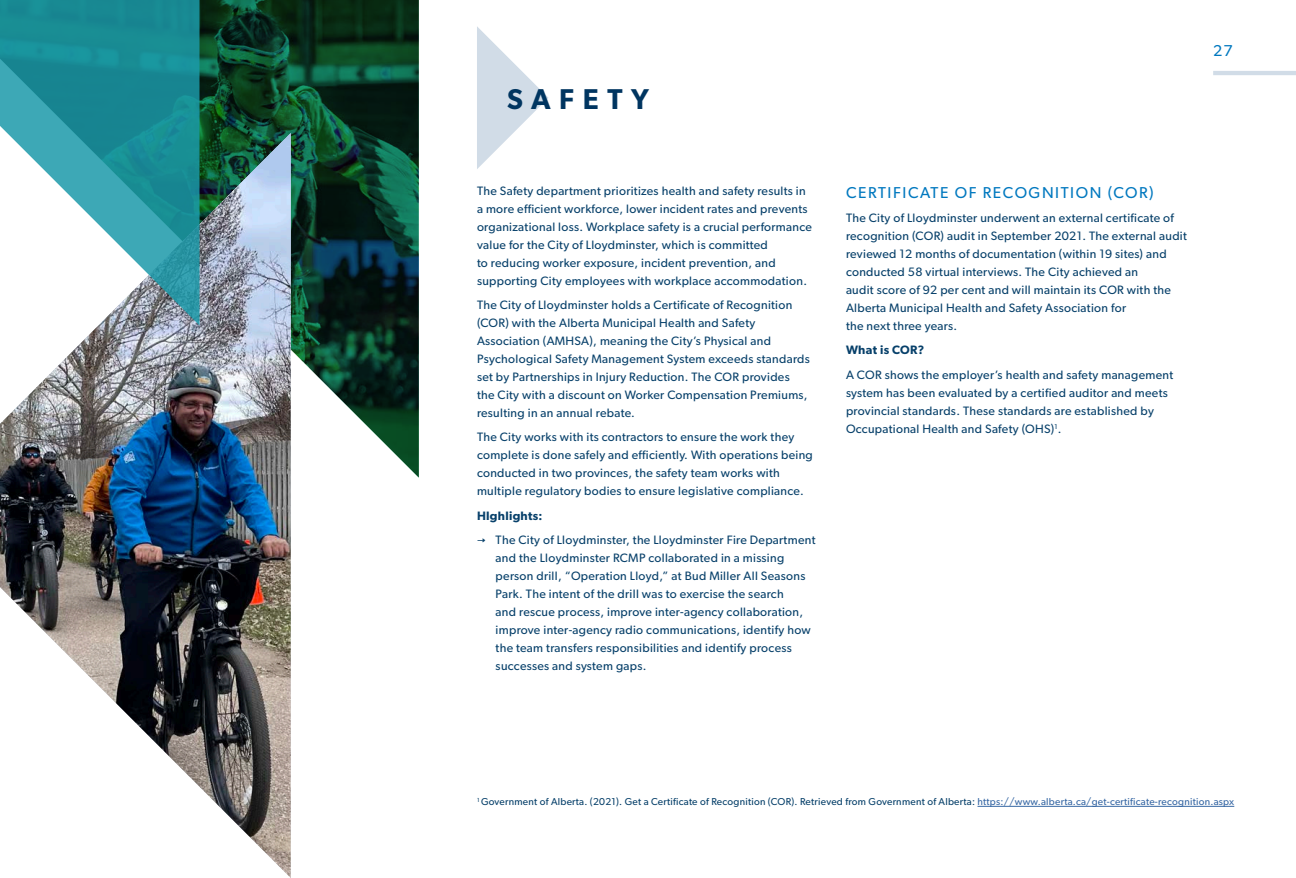
<style>
.page{position:relative;width:1296px;height:878px;background:#fff}
.page>*{position:absolute;margin:0;border:0;box-sizing:border-box;transform-origin:0 0}
.t1{font:600 28.65px "Gibson";letter-spacing:.3em;color:#003560}
.t2{font:15.75px "Gibson";letter-spacing:.1em;color:#0078bf}
.t3{font:12.15px/18px "Gibson";letter-spacing:.025em;color:#07406a}
.t4{font:600 12.15px "Gibson";letter-spacing:.025em;color:#07406a}
.t5{font:10.05px "Gibson";letter-spacing:.025em;color:#07406a}
.s1{font-family:"Baloo 2"}
.s2{color:#3667a4}
</style>
<div class="page">
<svg style="left:477px;top:26px;width:71px;height:143px"></svg>
<hr style="left:1213px;top:71px;width:83px;height:4px;background:#d1dce7">
<img style="left:200px;top:0;width:219px;height:477px">
<img style="left:0;top:133px;width:291px;height:745px">
<svg style="left:0;top:0;width:200px;height:325px"></svg>
<hr style="left:978px;top:806px;width:256px;height:1px;background:#3667a4">
<p class="t1" style="left:507px;top:82px;width:143px">SAFETY</p>
<p class="t3" style="left:477px;top:181px;width:337px">The Safety department prioritizes health and safety results in a more efficient workforce, lower incident rates and prevents organizational loss. Workplace safety is a crucial performance value for the City of Lloydminster, which is committed<br>to reducing worker exposure, incident prevention, and supporting City employees with workplace accommodation.</p>
<p class="t3" style="left:477px;top:296px;width:334px">The City of Lloydminster holds a Certificate of Recognition (COR) with the Alberta Municipal Health and Safety Association (AMHSA), meaning the City’s Physical and Psychological Safety Management System exceeds standards set by Partnerships in Injury Reduction. The COR provides the City with a discount on Worker Compensation Premiums, resulting in an annual rebate.</p>
<p class="t3" style="left:477px;top:428px;width:337px">The City works with its contractors to ensure the work they complete is done safely and efficiently. With operations being conducted in two provinces, the safety team works with multiple regulatory bodies to ensure legislative compliance.</p>
<p class="t4" style="left:477px;top:508px;width:67px">HIghlights:</p>
<p class="t3" style="left:496px;top:530px;width:321px;text-indent:-19px"><span class="s1">→</span> The City of Lloydminster, the Lloydminster Fire Department and the Lloydminster RCMP collaborated in a missing person drill, “Operation Lloyd,” at Bud Miller All Seasons Park. The intent of the drill was to exercise the search<br>and rescue process, improve inter-agency collaboration, improve inter-agency radio communications, identify how the team transfers responsibilities and identify process successes and system gaps.</p>
<p class="t2" style="left:1213px;top:41px;width:21px">27</p>
<p class="t2" style="left:846px;top:183px;width:309px">CERTIFICATE OF RECOGNITION (COR)</p>
<p class="t3" style="left:846px;top:209px;width:342px">The City of Lloydminster underwent an external certificate of recognition (COR) audit in September 2021. The external audit reviewed 12 months of documentation (within 19 sites) and conducted 58 virtual interviews. The City achieved an<br>audit score of 92 per cent and will maintain its COR with the Alberta Municipal Health and Safety Association for<br>the next three years.</p>
<p class="t4" style="left:846px;top:343px;width:80px">What is COR?</p>
<p class="t3" style="left:846px;top:365px;width:329px">A COR shows the employer’s health and safety management system has been evaluated by a certified auditor and meets provincial standards. These standards are established by Occupational Health and Safety (OHS)<sup>1</sup>.</p>
<p class="t5" style="left:477px;top:795px;width:759px"><sup>1</sup> Government of Alberta. (2021). Get a Certificate of Recognition (COR). Retrieved from Government of Alberta: <span class="s2">https://www.alberta.ca/get-certificate-recognition.aspx</span></p>
</div>
